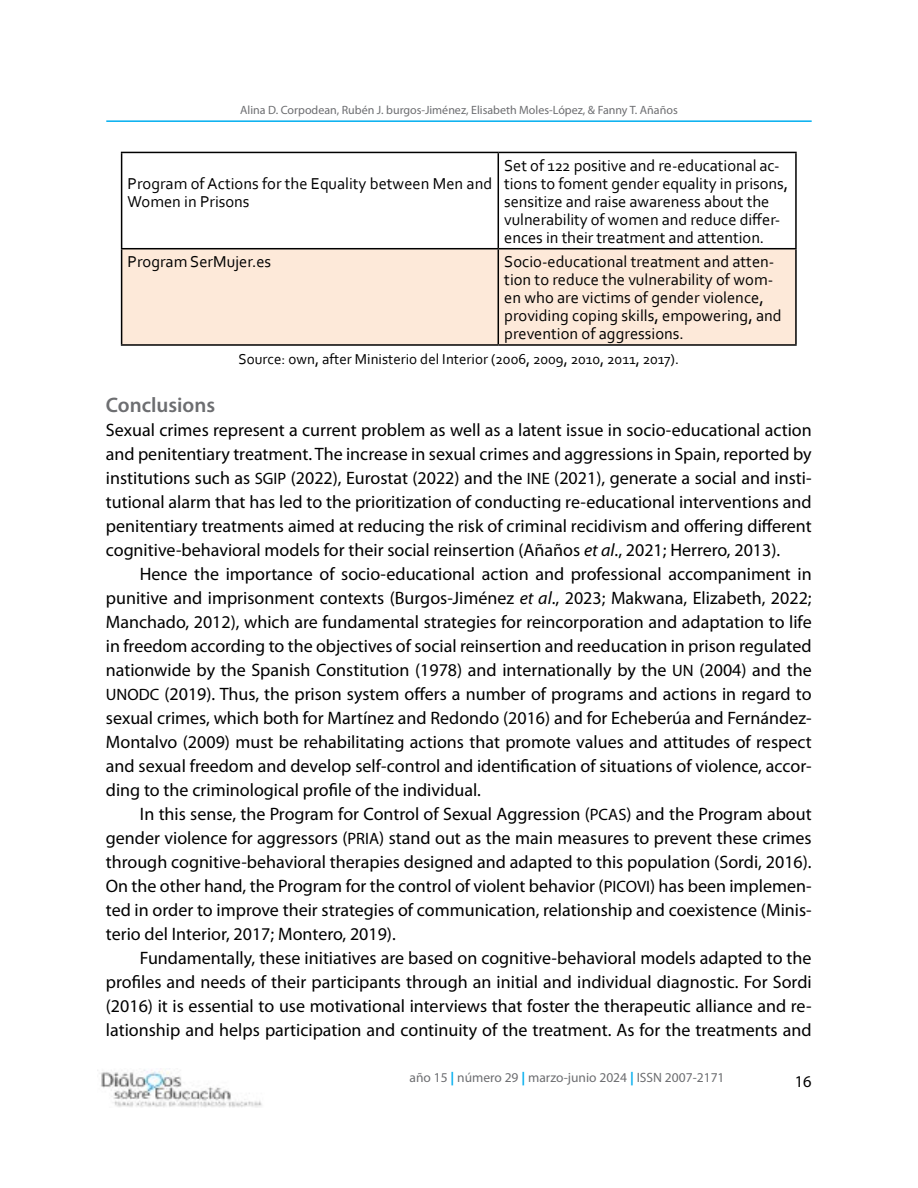
<style>
.page{position:relative;width:918px;height:1188px;background:#fff}
.page>*{position:absolute;margin:0;border:0;box-sizing:border-box;transform-origin:0 0}
.t1{font:600 21px "Myriad Pro";color:#6d6e71}
.t2{font:18px/24px "Myriad Pro";color:#000;text-align:justify}
.t3{font:16.5px/18px "Corbel";color:#000}
.t4{font:16.5px "Myriad Pro";color:#000}
.t5{font:15px "Corbel";color:#000}
.t6{font:13.5px "Myriad Pro";color:#6d6e71}
.t7{font:12px "Myriad Pro";color:#6d6e71}
.s1{font-size:16.5px}
.s2{font-style:italic}
.s3{font-weight:700;color:#00aeef}
</style>
<div class="page">
<hr style="left:106px;top:120px;width:706px;height:2px;background:#00aeef">
<img style="left:97px;top:1068px;width:165px;height:39px">
<div style="left:122px;top:249px;width:673px;height:95px;background:#fde9d9"></div>
<hr style="left:121px;top:152px;width:377px;height:1px;background:#000">
<hr style="left:121px;top:153px;width:1px;height:95px;background:#000">
<hr style="left:498px;top:152px;width:299px;height:1px;background:#000">
<hr style="left:498px;top:153px;width:1px;height:95px;background:#000">
<hr style="left:795px;top:153px;width:2px;height:95px;background:#000">
<hr style="left:121px;top:248px;width:377px;height:1px;background:#000">
<hr style="left:121px;top:249px;width:1px;height:95px;background:#000">
<hr style="left:498px;top:248px;width:299px;height:1px;background:#000">
<hr style="left:498px;top:249px;width:1px;height:95px;background:#000">
<hr style="left:795px;top:249px;width:2px;height:95px;background:#000">
<hr style="left:121px;top:344px;width:377px;height:2px;background:#000">
<hr style="left:498px;top:344px;width:299px;height:2px;background:#000">
<p class="t7" style="left:240px;top:104px;width:439px">Alina D. Corpodean, Rubén J. burgos-Jiménez, Elisabeth Moles-López, &amp; Fanny T. Añaños</p>
<p class="t3" style="left:128px;top:174px;width:366px">Program of Actions for the Equality between Men and<br>Women in Prisons</p>
<p class="t3" style="left:504px;top:156px;width:285px">Set of 122 positive and re-educational ac&shy;tions to foment gender equality in prisons, sensitize and raise awareness about the vulnerability of women and reduce differ&shy;ences in their treatment and attention.</p>
<p class="t3" style="left:128px;top:252px;width:145px">Program SerMujer.es</p>
<p class="t3" style="left:504px;top:252px;width:279px">Socio-educational treatment and atten&shy;tion to reduce the vulnerability of wom&shy;en who are victims of gender violence, providing coping skills, empowering, and prevention of aggressions.</p>
<p class="t5" style="left:238px;top:350px;width:442px">Source: own, after Ministerio del Interior (2006, 2009, 2010, 2011, 2017).</p>
<p class="t1" style="left:106px;top:391px;width:111px">Conclusions</p>
<p class="t2" style="left:106px;top:418px;width:707px">Sexual crimes represent a current problem as well as a latent issue in socio-educational action and penitentiary treatment. The increase in sexual crimes and aggressions in Spain, reported by institutions such as <span class="s1">SGIP</span> (2022), Eurostat (2022) and the <span class="s1">INE</span> (2021), generate a social and insti&shy;tutional alarm that has led to the prioritization of conducting re-educational interventions and penitentiary treatments aimed at reducing the risk of criminal recidivism and offering different cognitive-behavioral models for their social reinsertion (Añaños <span class="s2">et al</span>., 2021; Herrero, 2013).</p>
<p class="t2" style="left:106px;top:562px;width:707px;text-indent:34px">Hence the importance of socio-educational action and professional accompaniment in punitive and imprisonment contexts (Burgos-Jiménez <span class="s2">et al</span>., 2023; Makwana, Elizabeth, 2022; Manchado, 2012), which are fundamental strategies for reincorporation and adaptation to life in freedom according to the objectives of social reinsertion and reeducation in prison regulated nationwide by the Spanish Constitution (1978) and internationally by the <span class="s1">UN</span> (2004) and the <span class="s1">UNODC</span> (2019). Thus, the prison system offers a number of programs and actions in regard to sexual crimes, which both for Martínez and Redondo (2016) and for Echeberúa and Fernández-Montalvo (2009) must be rehabilitating actions that promote values and attitudes of respect and sexual freedom and develop self-control and identification of situations of violence, accor&shy;ding to the criminological profile of the individual.</p>
<p class="t2" style="left:106px;top:802px;width:707px;text-indent:34px">In this sense, the Program for Control of Sexual Aggression (<span class="s1">PCAS</span>) and the Program about gender violence for aggressors (<span class="s1">PRIA</span>) stand out as the main measures to prevent these crimes through cognitive-behavioral therapies designed and adapted to this population (Sordi, 2016).<br>On the other hand, the Program for the control of violent behavior (<span class="s1">PICOVI</span>) has been implemen&shy;ted in order to improve their strategies of communication, relationship and coexistence (Minis&shy;terio del Interior, 2017; Montero, 2019).</p>
<p class="t2" style="left:106px;top:946px;width:707px;text-indent:34px">Fundamentally, these initiatives are based on cognitive-behavioral models adapted to the profiles and needs of their participants through an initial and individual diagnostic. For Sordi (2016) it is essential to use motivational interviews that foster the therapeutic alliance and re&shy;lationship and helps participation and continuity of the treatment. As for the treatments and</p>
<p class="t6" style="left:410px;top:1070px;width:317px">año 15 <span class="s3">|</span> número 29 <span class="s3">|</span> marzo-junio 2024 <span class="s3">|</span> ISSN 2007-2171</p>
<p class="t4" style="left:795px;top:1072px;width:18px">16</p>
</div>
